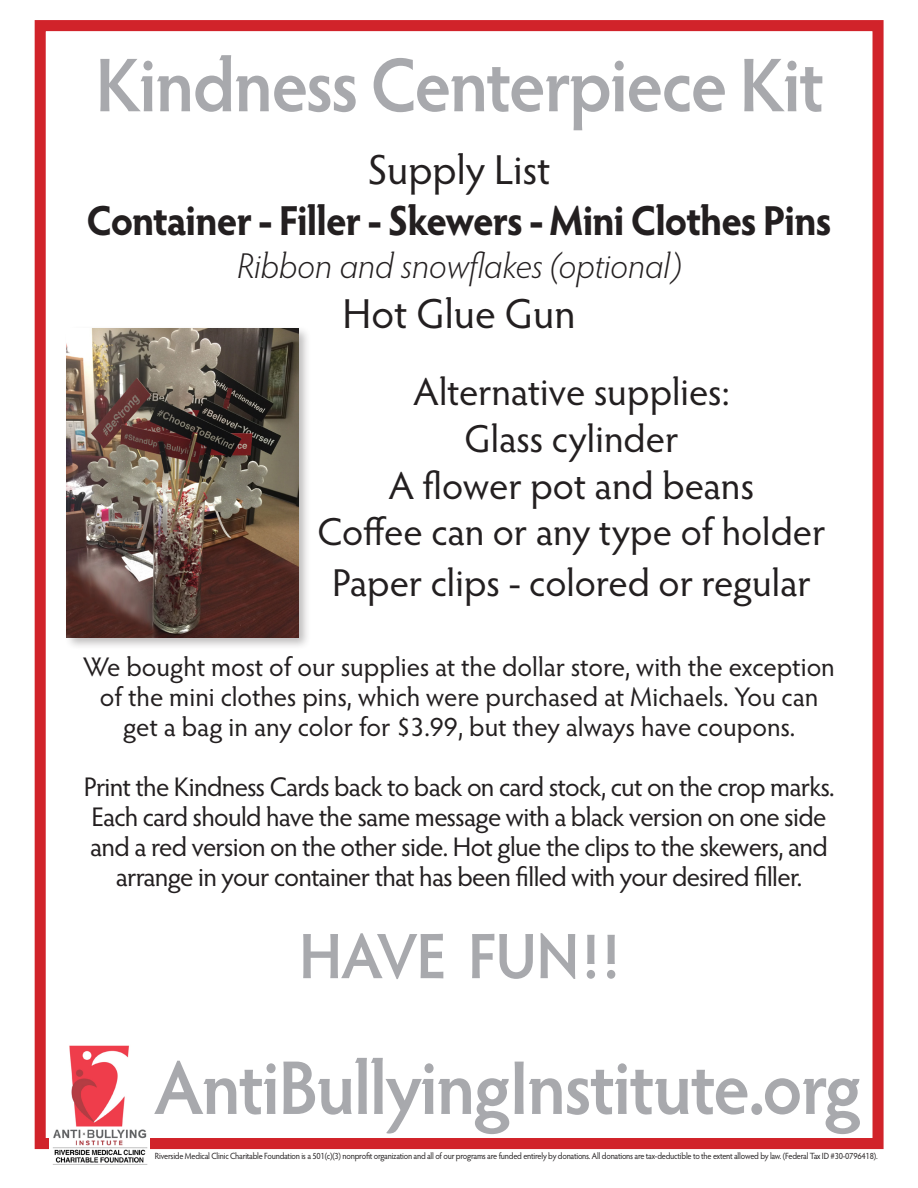
<style>
.page{position:relative;width:918px;height:1188px;background:#fff}
.page>*{position:absolute;margin:0;border:0;box-sizing:border-box;transform-origin:0 0}
.t1{font:600 76.5px "Hypatia Sans Pro";letter-spacing:-.025em;color:#a8a9ad;scale:.95 1}
.t2{font:600 64.5px "Hypatia Sans Pro";letter-spacing:-.02em;color:#a8a9ad;scale:.95 1}
.t3{font:700 42px "Hypatia Sans Pro";letter-spacing:-.025em;color:#231f20;scale:.95 1}
.t4{font:42px "Hypatia Sans Pro";color:#231f20}
.t5{font:39px "Hypatia Sans Pro";color:#231f20}
.t6{font:italic 300 36px "Hypatia Sans Pro";color:#231f20}
.t7{font:27px/30px "Hypatia Sans Pro";letter-spacing:-.025em;color:#231f20;text-align:center}
.t8{font:27px/30px "Hypatia Sans Pro";color:#231f20;text-align:center}
.t9{font:9px "Hypatia Sans Pro";letter-spacing:-.025em;color:#231f20;scale:.92 1}
</style>
<div class="page">
<div style="left:35px;top:20px;width:849px;height:1129px;border:11px solid #d1232a"></div>
<img style="left:50px;top:1045px;width:100px;height:120px">
<div style="left:64px;top:325px;width:248px;height:325px;background:#231f20;opacity:.3"></div>
<img style="left:67px;top:328px;width:231px;height:309px">
<p class="t1" style="left:95px;top:32px;width:769px">Kindness Centerpiece Kit</p>
<p class="t4" style="left:368px;top:142px;width:184px">Supply List</p>
<p class="t3" style="left:86px;top:190px;width:786px">Container - Filler - Skewers - Mini Clothes Pins</p>
<p class="t6" style="left:237px;top:242px;width:445px">Ribbon and snowflakes (optional)</p>
<p class="t4" style="left:343px;top:286px;width:234px">Hot Glue Gun</p>
<p class="t5" style="left:413px;top:366px;width:318px">Alternative supplies:</p>
<p class="t5" style="left:465px;top:412px;width:215px">Glass cylinder</p>
<p class="t5" style="left:389px;top:459px;width:367px">A flower pot and beans</p>
<p class="t5" style="left:318px;top:506px;width:509px">Coffee can or any type of holder</p>
<p class="t5" style="left:332px;top:556px;width:480px">Paper clips - colored or regular</p>
<p class="t8" style="left:83px;top:651px;width:753px">We bought most of our supplies at the dollar store, with the exception of the mini clothes pins, which were purchased at Michaels. You can get a bag in any color for $3.99, but they always have coupons.</p>
<p class="t7" style="left:84px;top:771px;width:752px">Print the Kindness Cards back to back on card stock, cut on the crop marks.<br>Each card should have the same message with a black version on one side and a red version on the other side. Hot glue the clips to the skewers, and arrange in your container that has been filled with your desired filler.</p>
<p class="t2" style="left:299px;top:911px;width:339px">HAVE FUN!!</p>
<p class="t1" style="left:154px;top:1035px;width:746px">AntiBullyingInstitute.org</p>
<p class="t9" style="left:155px;top:1150px;width:787px">Riverside Medical Clinic Charitable Foundation is a 501(c)(3) nonprofit organization and all of our programs are funded entirely by donations. All donations are tax-deductible to the extent allowed by law. (Federal Tax ID #30-0796418).</p>
</div>
